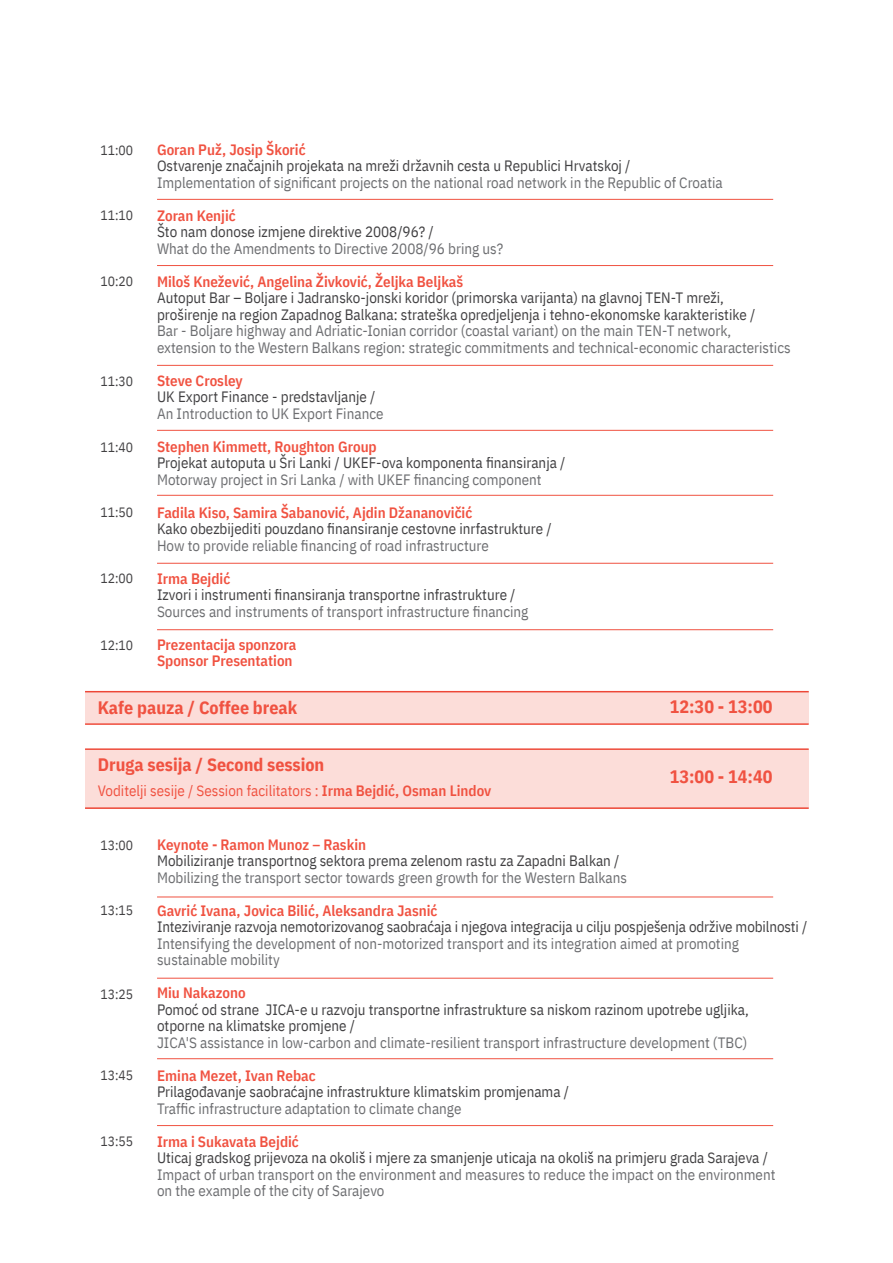
<style>
.page{position:relative;width:893px;height:1263px;background:#fff}
.page>*{position:absolute;margin:0;border:0;box-sizing:border-box;transform-origin:0 0}
.t1{font:700 18px "IBM Plex Sans Cond";color:#f05241}
.t2{font:15px/16.5px "IBM Plex Sans Cond";color:#6d6e71}
.t3{font:15px/16.5px "IBM Plex Sans Cond";color:#414042}
.t4{font:600 15px/16.5px "IBM Plex Sans Cond";color:#f05241}
.t5{font:15px "IBM Plex Sans Cond";color:#f05241}
.t6{font:13.5px "IBM Plex Sans Cond";color:#414042}
.s1{font-weight:600}
</style>
<div class="page">
<hr style="left:157px;top:199px;width:616px;height:1px;background:#f05241">
<hr style="left:157px;top:265px;width:616px;height:1px;background:#f05241">
<hr style="left:157px;top:365px;width:616px;height:1px;background:#f05241">
<hr style="left:157px;top:430px;width:616px;height:1px;background:#f05241">
<hr style="left:157px;top:495px;width:616px;height:1px;background:#f05241">
<hr style="left:157px;top:563px;width:616px;height:1px;background:#f05241">
<hr style="left:157px;top:629px;width:616px;height:1px;background:#f05241">
<div style="left:85px;top:692px;width:724px;height:32px;background:#fcddd9"></div>
<hr style="left:85px;top:691px;width:724px;height:1px;background:#f05241">
<hr style="left:85px;top:723px;width:724px;height:2px;background:#f05241">
<div style="left:85px;top:749px;width:724px;height:59px;background:#fcddd9"></div>
<hr style="left:85px;top:748px;width:724px;height:2px;background:#f05241">
<hr style="left:85px;top:807px;width:724px;height:2px;background:#f05241">
<hr style="left:157px;top:897px;width:616px;height:1px;background:#f05241">
<hr style="left:157px;top:978px;width:616px;height:1px;background:#f05241">
<hr style="left:157px;top:1058px;width:616px;height:1px;background:#f05241">
<hr style="left:157px;top:1125px;width:616px;height:1px;background:#f05241">
<p class="t6" style="left:100px;top:140px;width:34px">11:00</p>
<p class="t6" style="left:100px;top:205px;width:34px">11:10</p>
<p class="t6" style="left:100px;top:271px;width:34px">10:20</p>
<p class="t6" style="left:100px;top:371px;width:34px">11:30</p>
<p class="t6" style="left:100px;top:437px;width:34px">11:40</p>
<p class="t6" style="left:100px;top:502px;width:34px">11:50</p>
<p class="t6" style="left:100px;top:568px;width:34px">12:00</p>
<p class="t6" style="left:100px;top:634px;width:34px">12:10</p>
<p class="t4" style="left:157px;top:140px;width:150px">Goran Puž, Josip Škorić</p>
<p class="t3" style="left:157px;top:156px;width:475px">Ostvarenje značajnih projekata na mreži državnih cesta u Republici Hrvatskoj /</p>
<p class="t2" style="left:157px;top:173px;width:567px">Implementation of significant projects on the national road network in the Republic of Croatia</p>
<p class="t4" style="left:157px;top:206px;width:80px">Zoran Kenjić</p>
<p class="t3" style="left:157px;top:222px;width:278px">Što nam donose izmjene direktive 2008/96? /</p>
<p class="t2" style="left:157px;top:239px;width:348px">What do the Amendments to Directive 2008/96 bring us?</p>
<p class="t4" style="left:157px;top:272px;width:308px">Miloš Knežević, Angelina Živković, Željka Beljkaš</p>
<p class="t3" style="left:157px;top:288px;width:600px">Autoput Bar – Boljare i Jadransko-jonski koridor (primorska varijanta) na glavnoj TEN-T mreži, proširenje na region Zapadnog Balkana: strateška opredjeljenja i tehno-ekonomske karakteristike /</p>
<p class="t2" style="left:157px;top:321px;width:635px">Bar - Boljare highway and Adriatic-Ionian corridor (coastal variant) on the main TEN-T network, extension to the Western Balkans region: strategic commitments and technical-economic characteristics</p>
<p class="t4" style="left:157px;top:371px;width:87px">Steve Crosley</p>
<p class="t3" style="left:157px;top:387px;width:220px">UK Export Finance - predstavljanje /</p>
<p class="t2" style="left:157px;top:404px;width:228px">An Introduction to UK Export Finance</p>
<p class="t4" style="left:157px;top:437px;width:221px">Stephen Kimmett, Roughton Group</p>
<p class="t3" style="left:157px;top:453px;width:410px">Projekat autoputa u Šri Lanki / UKEF-ova komponenta finansiranja /</p>
<p class="t2" style="left:157px;top:470px;width:386px">Motorway project in Sri Lanka / with UKEF financing component</p>
<p class="t4" style="left:157px;top:503px;width:317px">Fadila Kiso, Samira Šabanović, Ajdin Džananovičić</p>
<p class="t3" style="left:157px;top:519px;width:396px">Kako obezbijediti pouzdano finansiranje cestovne inrfastrukture /</p>
<p class="t2" style="left:157px;top:536px;width:333px">How to provide reliable financing of road infrastructure</p>
<p class="t4" style="left:157px;top:569px;width:75px">Irma Bejdić</p>
<p class="t3" style="left:157px;top:585px;width:360px">Izvori i instrumenti finansiranja transportne infrastrukture /</p>
<p class="t2" style="left:157px;top:602px;width:373px">Sources and instruments of transport infrastructure financing</p>
<p class="t4" style="left:157px;top:635px;width:141px">Prezentacija sponzora<br>Sponsor Presentation</p>
<p class="t1" style="left:98px;top:693px;width:201px">Kafe pauza / Coffee break</p>
<p class="t1" style="left:670px;top:693px;width:104px">12:30 - 13:00</p>
<p class="t1" style="left:98px;top:750px;width:228px">Druga sesija / Second session</p>
<p class="t5" style="left:98px;top:779px;width:395px">Voditelji sesije / Session facilitators : <span class="s1">Irma Bejdić, Osman Lindov</span></p>
<p class="t4" style="left:157px;top:835px;width:211px">Keynote - Ramon Munoz – Raskin</p>
<p class="t3" style="left:157px;top:851px;width:464px">Mobiliziranje transportnog sektora prema zelenom rastu za Zapadni Balkan /</p>
<p class="t2" style="left:157px;top:868px;width:472px">Mobilizing the transport sector towards green growth for the Western Balkans</p>
<p class="t4" style="left:157px;top:901px;width:282px">Gavrić Ivana, Jovica Bilić, Aleksandra Jasnić</p>
<p class="t3" style="left:157px;top:917px;width:652px">Inteziviranje razvoja nemotorizovanog saobraćaja i njegova integracija u cilju pospješenja održive mobilnosti /</p>
<p class="t2" style="left:157px;top:934px;width:583px">Intensifying the development of non-motorized transport and its integration aimed at promoting sustainable mobility</p>
<p class="t4" style="left:157px;top:983px;width:90px">Miu Nakazono</p>
<p class="t3" style="left:157px;top:1000px;width:593px">Pomoć od strane JICA-e u razvoju transportne infrastrukture sa niskom razinom upotrebe ugljika, otporne na klimatske promjene /</p>
<p class="t2" style="left:157px;top:1033px;width:592px">JICA'S assistance in low-carbon and climate-resilient transport infrastructure development (TBC)</p>
<p class="t4" style="left:157px;top:1066px;width:160px">Emina Mezet, Ivan Rebac</p>
<p class="t3" style="left:157px;top:1082px;width:414px">Prilagođavanje saobraćajne infrastrukture klimatskim promjenama /</p>
<p class="t2" style="left:157px;top:1099px;width:306px">Traffic infrastructure adaptation to climate change</p>
<p class="t4" style="left:157px;top:1132px;width:143px">Irma i Sukavata Bejdić</p>
<p class="t3" style="left:157px;top:1148px;width:612px">Uticaj gradskog prijevoza na okoliš i mjere za smanjenje uticaja na okoliš na primjeru grada Sarajeva /</p>
<p class="t2" style="left:157px;top:1165px;width:620px">Impact of urban transport on the environment and measures to reduce the impact on the environment on the example of the city of Sarajevo</p>
<p class="t1" style="left:670px;top:763px;width:104px">13:00 - 14:40</p>
<p class="t6" style="left:100px;top:835px;width:34px">13:00</p>
<p class="t6" style="left:100px;top:900px;width:34px">13:15</p>
<p class="t6" style="left:100px;top:984px;width:34px">13:25</p>
<p class="t6" style="left:100px;top:1065px;width:34px">13:45</p>
<p class="t6" style="left:100px;top:1130px;width:34px">13:55</p>
</div>
